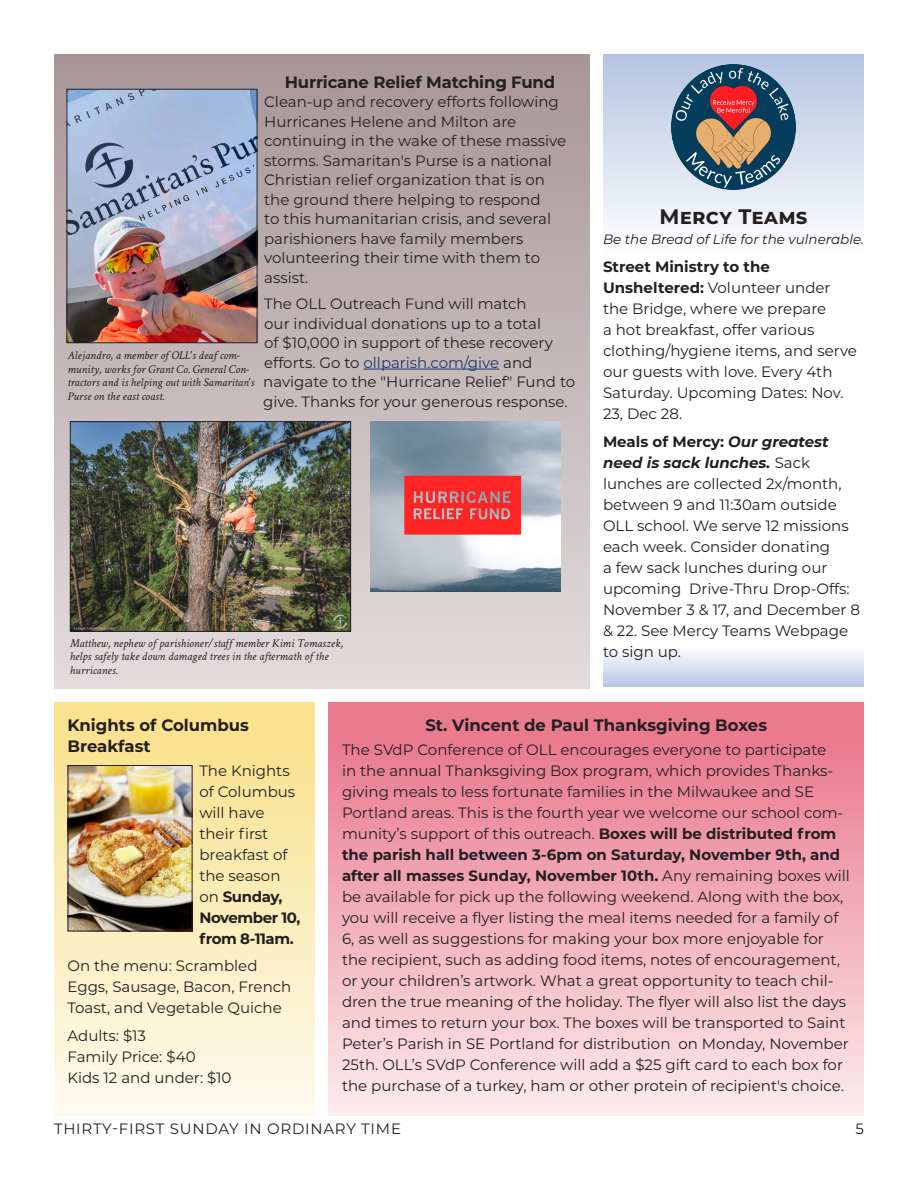
<style>
.page{position:relative;width:918px;height:1188px;background:#fff}
.page>*{position:absolute;margin:0;border:0;box-sizing:border-box;transform-origin:0 0}
.Montserrat_Bold_Header_12pt{font:700 21px "Montserrat";letter-spacing:.01em;color:#231f20}
.Montserrat_Bold_Header_11pt{font:700 16.5px/21px "Montserrat";color:#231f20}
.Montserrat_Bold_Header_12pt-2{font:700 16.5px "Montserrat";letter-spacing:-.01em;color:#231f20}
.Montserrat_Body_10pt{font:15px/21px "Montserrat";color:#231f20}
.Montserrat_Body_10pt-2{font:15px "Montserrat";letter-spacing:.05em;color:#231f20}
.t1{font:italic 13.5px "Montserrat";color:#231f20}
.t2{font:italic 12px/13.5px "Crimson Text";color:#231f20}
.s1{color:#163c6e}
.s2{font-weight:700}
.s3{font-weight:700;font-style:italic}
</style>
<div class="page">
<div style="left:603px;top:646px;width:261px;height:41px;background:linear-gradient(to bottom,#fff,#b8c6e3)"></div>
<div style="left:54px;top:54px;width:536px;height:634px;background:linear-gradient(to bottom,#a79497,#e1dcdd)"></div>
<hr style="left:364px;top:369px;width:135px;height:1px;background:#163c6e">
<div style="left:603px;top:54px;width:261px;height:202px;background:linear-gradient(to bottom,#b6c4e2,#fefefe)"></div>
<img style="left:671px;top:64px;width:125px;height:125px">
<img style="left:72px;top:423px;width:277px;height:207px">
<div style="left:70px;top:421px;width:281px;height:211px;border:1px solid #231f20"></div>
<img style="left:371px;top:421px;width:190px;height:171px">
<img style="left:69px;top:91px;width:186px;height:250px">
<div style="left:67px;top:89px;width:190px;height:254px;border:1px solid #231f20"></div>
<div style="left:54px;top:702px;width:261px;height:413px;background:linear-gradient(to bottom,#f8e087,#fdfaee)"></div>
<div style="left:328px;top:702px;width:536px;height:413px;background:linear-gradient(to bottom,#e87086,#fbebee)"></div>
<img style="left:70px;top:767px;width:121px;height:163px">
<div style="left:68px;top:765px;width:125px;height:167px;border:1px solid #231f20"></div>
<p class="t2" style="left:68px;top:349px;width:188px">Alejandro, a member of OLL's deaf com&shy;munity, works for Grant Co. General Con&shy;tractors and is helping out with Samaritan's Purse on the east coast.</p>
<p class="Montserrat_Bold_Header_12pt-2" style="left:285px;top:70px;width:272px">Hurricane Relief Matching Fund</p>
<p class="Montserrat_Body_10pt" style="left:264px;top:92px;width:304px;line-height:19.5px">Clean-up and recovery efforts following Hurricanes Helene and Milton are continuing in the wake of these massive storms. Samaritan's Purse is a national Christian relief organization that is on the ground there helping to respond<br>to this humanitarian crisis, and several parishioners have family members volunteering their time with them to assist.</p>
<p class="Montserrat_Body_10pt" style="left:263px;top:293px;width:313px;line-height:19.5px">The OLL Outreach Fund will match<br>our individual donations up to a total<br>of $10,000 in support of these recovery efforts. Go to <span class="s1">ollparish.com/give</span> and navigate to the "Hurricane Relief" Fund to give. Thanks for your generous response.</p>
<p class="t2" style="left:70px;top:636px;width:275px">Matthew, nephew of parishioner/staff member Kimi Tomaszek, helps safely take down damaged trees in the aftermath of the hurricanes.</p>
<p class="Montserrat_Bold_Header_12pt" style="left:659px;top:202px;width:150px">Mercy Teams</p>
<p class="t1" style="left:603px;top:230px;width:263px">Be the Bread of Life for the vulnerable.</p>
<p class="Montserrat_Body_10pt" style="left:603px;top:256px;width:256px"><span class="s2">Street Ministry to the<br>Unsheltered:</span> Volunteer under the Bridge, where we prepare<br>a hot breakfast, offer various clothing/hygiene items, and serve our guests with love. Every 4th<br>Saturday. Upcoming Dates: Nov.<br>23, Dec 28.</p>
<p class="Montserrat_Body_10pt" style="left:603px;top:430px;width:258px"><span class="s2">Meals of Mercy:</span> <span class="s3">Our greatest need is sack lunches.</span> Sack lunches are collected 2x/month, between 9 and 11:30am outside<br>OLL school. We serve 12 missions each week. Consider donating<br>a few sack lunches during our upcoming Drive-Thru Drop-Offs:<br>November 3 &amp; 17, and December 8 &amp; 22. See Mercy Teams Webpage to sign up.</p>
<p class="Montserrat_Bold_Header_11pt" style="left:68px;top:714px;width:183px">Knights of Columbus<br>Breakfast</p>
<p class="Montserrat_Body_10pt" style="left:199px;top:759px;width:103px">The Knights of Columbus will have their first breakfast of the season on <span class="s2">Sunday,<br>November 10, from 8-11am.</span></p>
<p class="Montserrat_Body_10pt" style="left:68px;top:955px;width:225px">On the menu: Scrambled<br>Eggs, Sausage, Bacon, French<br>Toast, and Vegetable Quiche</p>
<p class="Montserrat_Body_10pt" style="left:68px;top:1025px;width:80px">Adults: $13</p>
<p class="Montserrat_Body_10pt" style="left:68px;top:1046px;width:130px">Family Price: $40</p>
<p class="Montserrat_Body_10pt" style="left:68px;top:1067px;width:166px">Kids 12 and under: $10</p>
<p class="Montserrat_Bold_Header_11pt" style="left:425px;top:714px;width:343px">St. Vincent de Paul Thanksgiving Boxes</p>
<p class="Montserrat_Body_10pt" style="left:342px;top:738px;width:509px">The SVdP Conference of OLL encourages everyone to participate<br>in the annual Thanksgiving Box program, which provides Thanks&shy;giving meals to less fortunate families in the Milwaukee and SE Portland areas. This is the fourth year we welcome our school com&shy;munity’s support of this outreach. <span class="s2">Boxes will be distributed from the parish hall between 3-6pm on Saturday, November 9th, and after all masses Sunday, November 10th.</span> Any remaining boxes will be available for pick up the following weekend. Along with the box, you will receive a flyer listing the meal items needed for a family of 6, as well as suggestions for making your box more enjoyable for the recipient, such as adding food items, notes of encouragement, or your children’s artwork. What a great opportunity to teach chil&shy;dren the true meaning of the holiday. The flyer will also list the days and times to return your box. The boxes will be transported to Saint Peter’s Parish in SE Portland for distribution on Monday, November 25th. OLL’s SVdP Conference will add a $25 gift card to each box for the purchase of a turkey, ham or other protein of recipient's choice.</p>
<p class="Montserrat_Body_10pt-2" style="left:54px;top:1118px;width:349px">THIRTY-FIRST SUNDAY IN ORDINARY TIME</p>
<p class="Montserrat_Body_10pt" style="left:856px;top:1118px;width:10px">5</p>
</div>
